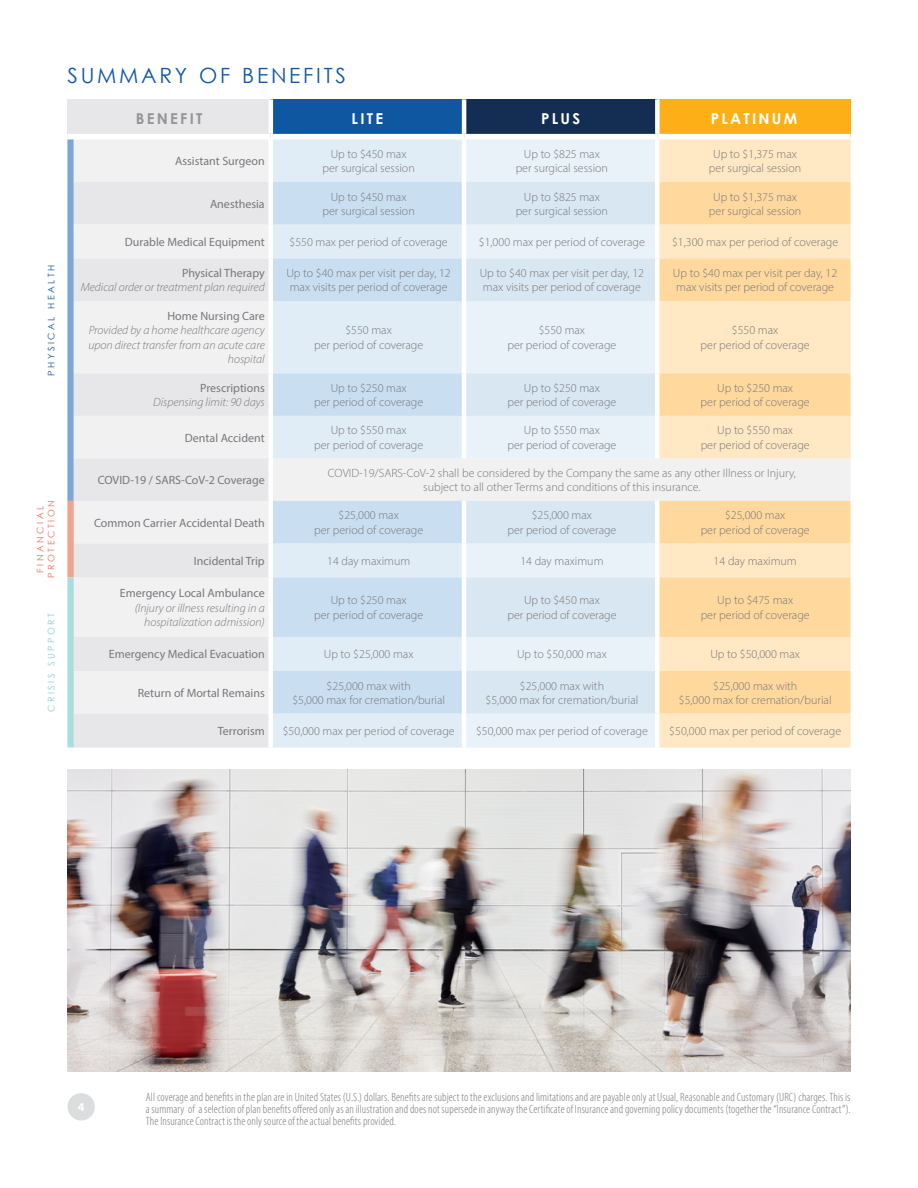
<style>
.page{position:relative;width:918px;height:1188px;background:#fff}
.page>*{position:absolute;margin:0;border:0;box-sizing:border-box;transform-origin:0 0}
.t1{font:21px "Century Gothic";letter-spacing:.13em;color:#1057a2}
.t2{font:700 15px "Century Gothic";letter-spacing:.15em;color:#fff}
.t3{font:700 15px "Century Gothic";letter-spacing:.15em;color:#939598}
.t4{font:300 12px/14.4px "Myriad Pro";color:#77787b;text-align:center}
.t5{font:300 condensed 12px/12px "Myriad Pro";letter-spacing:.01em;color:#77787b;text-align:justify}
.t6{font:12px "Myriad Pro";color:#77787b}
.t7{font:italic 300 12px/14.4px "Myriad Pro";color:#77787b;text-align:right}
.t8{font:700 12px "Myriad Pro";color:#fff}
.t9{font:9px/10.8px "Century Gothic";letter-spacing:.28em;color:#e76f5c;text-align:center}
.t10{font:9px "Century Gothic";letter-spacing:.28em;color:#1057a2}
.t11{font:9px "Century Gothic";letter-spacing:.28em;color:#85d0d1}
</style>
<div class="page">
<div style="left:68px;top:99px;width:203px;height:39px;background:#e7e7e9"></div>
<div style="left:271px;top:99px;width:193px;height:39px;background:#1057a2"></div>
<div style="left:464px;top:99px;width:193px;height:39px;background:#132e52"></div>
<div style="left:657px;top:99px;width:194px;height:39px;background:#fcaf17"></div>
<hr style="left:462px;top:99px;width:4px;height:35px;background:#fff">
<div style="left:655px;top:99px;width:5px;height:35px;background:#fff"></div>
<hr style="left:269px;top:99px;width:4px;height:35px;background:#fff">
<div style="left:68px;top:134px;width:203px;height:7px;background:#fff"></div>
<div style="left:271px;top:134px;width:193px;height:7px;background:#fff"></div>
<div style="left:657px;top:134px;width:194px;height:7px;background:#fff"></div>
<div style="left:464px;top:134px;width:193px;height:7px;background:#fff"></div>
<div style="left:273px;top:139px;width:189px;height:609px;background:#e0ecf6"></div>
<div style="left:466px;top:139px;width:189px;height:609px;background:#e9f1f9"></div>
<div style="left:659px;top:139px;width:191px;height:609px;background:#ffe8c3"></div>
<svg style="left:74px;top:182px;width:194px;height:566px;fill:#f1f1f2"></svg>
<svg style="left:273px;top:182px;width:191px;height:531px;background:#d5e5f3"></svg>
<svg style="left:464px;top:182px;width:193px;height:531px;background:#e1ebf4"></svg>
<svg style="left:657px;top:182px;width:193px;height:531px;background:#fde0b3"></svg>
<svg style="left:67px;top:139px;width:7px;height:609px;background:#a2bdd4"></svg>
<hr style="left:655px;top:543px;width:4px;height:34px;background:#fff">
<hr style="left:655px;top:637px;width:4px;height:34px;background:#fff">
<hr style="left:462px;top:543px;width:4px;height:34px;background:#fff">
<hr style="left:462px;top:637px;width:4px;height:34px;background:#fff">
<hr style="left:462px;top:225px;width:4px;height:34px;background:#fff">
<hr style="left:655px;top:225px;width:4px;height:34px;background:#fff">
<hr style="left:462px;top:301px;width:4px;height:72px;background:#fff">
<hr style="left:655px;top:301px;width:4px;height:72px;background:#fff">
<hr style="left:462px;top:416px;width:4px;height:42px;background:#fff">
<hr style="left:655px;top:416px;width:4px;height:42px;background:#fff">
<hr style="left:655px;top:182px;width:4px;height:43px;background:#fff">
<hr style="left:655px;top:259px;width:4px;height:42px;background:#fff">
<hr style="left:655px;top:373px;width:4px;height:43px;background:#fff">
<hr style="left:655px;top:501px;width:4px;height:42px;background:#fff">
<hr style="left:655px;top:577px;width:4px;height:60px;background:#fff">
<hr style="left:655px;top:671px;width:4px;height:42px;background:#fff">
<hr style="left:462px;top:182px;width:4px;height:43px;background:#fff">
<hr style="left:462px;top:259px;width:4px;height:42px;background:#fff">
<hr style="left:462px;top:373px;width:4px;height:43px;background:#fff">
<hr style="left:462px;top:501px;width:4px;height:42px;background:#fff">
<hr style="left:462px;top:577px;width:4px;height:60px;background:#fff">
<hr style="left:462px;top:671px;width:4px;height:42px;background:#fff">
<img style="left:68px;top:769px;width:782px;height:302px">
<div style="left:67px;top:1093px;width:28px;height:27px;background:#dcddde;border-radius:50%"></div>
<p class="t10" style="left:45px;top:376px;width:112px;rotate:-90deg">PHYSICAL HEALTH</p>
<p class="t9" style="left:35px;top:578px;width:79px;rotate:-90deg">FINANCIAL<br>PROTECTION</p>
<p class="t11" style="left:45px;top:712px;width:101px;rotate:-90deg">CRISIS SUPPORT</p>
<h1 class="t1" style="left:68px;top:61px;width:280px">SUMMARY OF BENEFITS</h1>
<p class="t3" style="left:136px;top:107px;width:68px">BENEFIT</p>
<p class="t2" style="left:352px;top:107px;width:33px">LITE</p>
<p class="t2" style="left:541px;top:107px;width:41px">PLUS</p>
<p class="t2" style="left:711px;top:107px;width:88px">PLATINUM</p>
<p class="t6" style="left:175px;top:154px;width:91px">Assistant Surgeon</p>
<p class="t4" style="left:322px;top:147px;width:94px">Up to $450 max per surgical session</p>
<p class="t4" style="left:516px;top:147px;width:94px">Up to $825 max per surgical session</p>
<p class="t4" style="left:709px;top:147px;width:94px">Up to $1,375 max per surgical session</p>
<p class="t6" style="left:210px;top:196px;width:56px">Anesthesia</p>
<p class="t4" style="left:322px;top:189px;width:94px">Up to $450 max per surgical session</p>
<p class="t4" style="left:516px;top:189px;width:94px">Up to $825 max per surgical session</p>
<p class="t4" style="left:709px;top:189px;width:94px">Up to $1,375 max per surgical session</p>
<p class="t6" style="left:125px;top:235px;width:141px">Durable Medical Equipment</p>
<p class="t4" style="left:290px;top:235px;width:160px">$550 max per period of coverage</p>
<p class="t4" style="left:479px;top:235px;width:168px">$1,000 max per period of coverage</p>
<p class="t4" style="left:672px;top:235px;width:168px">$1,300 max per period of coverage</p>
<p class="t6" style="left:182px;top:266px;width:84px">Physical Therapy</p>
<p class="t7" style="left:81px;top:280px;width:186px">Medical order or treatment plan required</p>
<p class="t4" style="left:286px;top:266px;width:166px;text-align:left">Up to $40 max per visit per day, 12 max visits per period of coverage</p>
<p class="t4" style="left:480px;top:266px;width:166px;text-align:left">Up to $40 max per visit per day, 12 max visits per period of coverage</p>
<p class="t4" style="left:673px;top:266px;width:166px;text-align:left">Up to $40 max per visit per day, 12 max visits per period of coverage</p>
<p class="t6" style="left:167px;top:309px;width:99px">Home Nursing Care</p>
<p class="t7" style="left:88px;top:323px;width:178px">Provided by a home healthcare agency upon direct transfer from an acute care hospital</p>
<p class="t4" style="left:314px;top:323px;width:111px">$550 max<br>per period of coverage</p>
<p class="t4" style="left:507px;top:323px;width:111px">$550 max<br>per period of coverage</p>
<p class="t4" style="left:701px;top:323px;width:111px">$550 max<br>per period of coverage</p>
<p class="t6" style="left:200px;top:380px;width:66px">Prescriptions</p>
<p class="t7" style="left:153px;top:395px;width:113px">Dispensing limit: 90 days</p>
<p class="t4" style="left:314px;top:381px;width:111px">Up to $250 max<br>per period of coverage</p>
<p class="t4" style="left:507px;top:381px;width:111px">Up to $250 max<br>per period of coverage</p>
<p class="t4" style="left:701px;top:381px;width:111px">Up to $250 max<br>per period of coverage</p>
<p class="t6" style="left:185px;top:430px;width:81px">Dental Accident</p>
<p class="t4" style="left:314px;top:423px;width:111px">Up to $550 max<br>per period of coverage</p>
<p class="t4" style="left:507px;top:423px;width:111px">Up to $550 max<br>per period of coverage</p>
<p class="t4" style="left:701px;top:423px;width:111px">Up to $550 max<br>per period of coverage</p>
<p class="t6" style="left:98px;top:473px;width:169px">COVID-19 / SARS-CoV-2 Coverage</p>
<p class="t4" style="left:328px;top:466px;width:470px">COVID-19/SARS-CoV-2 shall be considered by the Company the same as any other Illness or Injury, subject to all other Terms and conditions of this insurance.</p>
<p class="t6" style="left:94px;top:515px;width:172px">Common Carrier Accidental Death</p>
<p class="t4" style="left:314px;top:508px;width:111px">$25,000 max<br>per period of coverage</p>
<p class="t4" style="left:507px;top:508px;width:111px">$25,000 max<br>per period of coverage</p>
<p class="t4" style="left:701px;top:508px;width:111px">$25,000 max<br>per period of coverage</p>
<p class="t6" style="left:194px;top:553px;width:72px">Incidental Trip</p>
<p class="t4" style="left:327px;top:554px;width:85px">14 day maximum</p>
<p class="t4" style="left:520px;top:554px;width:85px">14 day maximum</p>
<p class="t4" style="left:714px;top:554px;width:85px">14 day maximum</p>
<p class="t6" style="left:120px;top:586px;width:146px">Emergency Local Ambulance</p>
<p class="t7" style="left:135px;top:600px;width:132px">(Injury or illness resulting in a hospitalization admission)</p>
<p class="t4" style="left:314px;top:593px;width:111px">Up to $250 max<br>per period of coverage</p>
<p class="t4" style="left:507px;top:593px;width:111px">Up to $450 max<br>per period of coverage</p>
<p class="t4" style="left:701px;top:593px;width:111px">Up to $475 max<br>per period of coverage</p>
<p class="t6" style="left:109px;top:647px;width:157px">Emergency Medical Evacuation</p>
<p class="t4" style="left:324px;top:647px;width:91px">Up to $25,000 max</p>
<p class="t4" style="left:517px;top:647px;width:91px">Up to $50,000 max</p>
<p class="t4" style="left:710px;top:647px;width:91px">Up to $50,000 max</p>
<p class="t6" style="left:138px;top:685px;width:129px">Return of Mortal Remains</p>
<p class="t4" style="left:292px;top:678px;width:154px">$25,000 max with<br>$5,000 max for cremation/burial</p>
<p class="t4" style="left:486px;top:678px;width:154px">$25,000 max with<br>$5,000 max for cremation/burial</p>
<p class="t4" style="left:679px;top:678px;width:154px">$25,000 max with<br>$5,000 max for cremation/burial</p>
<p class="t6" style="left:218px;top:724px;width:49px">Terrorism</p>
<p class="t4" style="left:283px;top:724px;width:173px">$50,000 max per period of coverage</p>
<p class="t4" style="left:476px;top:724px;width:173px">$50,000 max per period of coverage</p>
<p class="t4" style="left:669px;top:724px;width:173px">$50,000 max per period of coverage</p>
<p class="t8" style="left:78px;top:1099px;width:8px">4</p>
<p class="t5" style="left:146px;top:1091px;width:706px">All coverage and benefits in the plan are in United States (U.S.) dollars. Benefits are subject to the exclusions and limitations and are payable only at Usual, Reasonable and Customary (URC) charges. This is a summary of a selection of plan benefits offered only as an illustration and does not supersede in anyway the Certificate of Insurance and governing policy documents (together the “Insurance Contract”).<br>The Insurance Contract is the only source of the actual benefits provided.</p>
</div>
